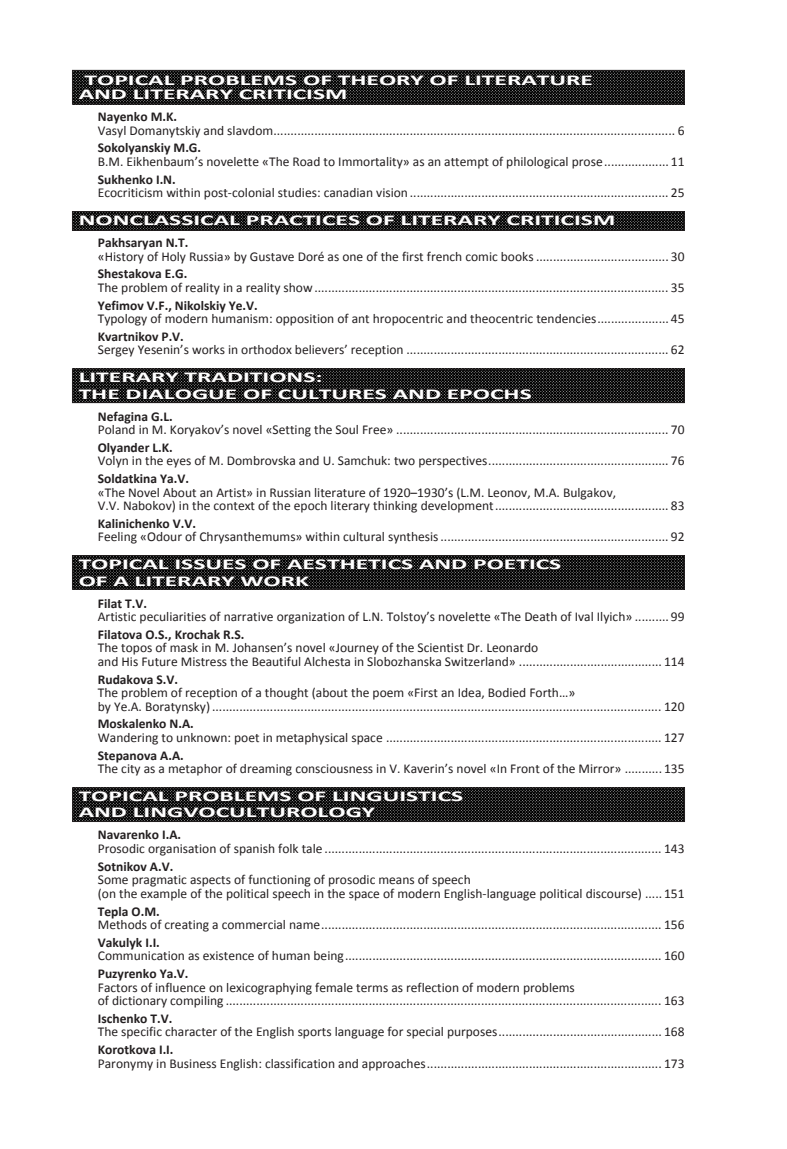
<style>
.page{position:relative;width:787px;height:1149px;background:#fff}
.page>*{position:absolute;margin:0;border:0;box-sizing:border-box;transform-origin:0 0}
.содержание_рубрика{font:700 15px "Calibri";color:#fff;scale:1.7 1}
.Содержание{font:13.5px "Calibri";color:#231f20}
.Содержание_автор{font:700 13.5px "Calibri";color:#231f20}
</style>
<div class="page">
<img style="left:74px;top:789px;width:608px;height:30px">
<div style="left:72px;top:787px;width:612px;height:34px;border:1px solid #231f20"></div>
<img style="left:74px;top:557px;width:608px;height:30px">
<div style="left:72px;top:555px;width:612px;height:34px;border:1px solid #231f20"></div>
<img style="left:74px;top:213px;width:608px;height:15px">
<div style="left:72px;top:211px;width:612px;height:19px;border:1px solid #231f20"></div>
<img style="left:74px;top:72px;width:608px;height:30px">
<div style="left:72px;top:70px;width:612px;height:34px;border:1px solid #231f20"></div>
<img style="left:74px;top:371px;width:608px;height:29px">
<div style="left:72px;top:369px;width:612px;height:33px;border:1px solid #231f20"></div>
<svg style="left:430px;top:74px;width:28px;height:12px"></svg>
<svg style="left:465px;top:73px;width:127px;height:13px;background:#212020"></svg>
<svg style="left:78px;top:73px;width:346px;height:27px;background:#201f1f"></svg>
<svg style="left:80px;top:213px;width:280px;height:13px;background:#201f1f"></svg>
<svg style="left:366px;top:214px;width:29px;height:12px"></svg>
<svg style="left:401px;top:213px;width:213px;height:13px;background:#201e1f"></svg>
<svg style="left:78px;top:370px;width:363px;height:29px;background:#1f1e1f"></svg>
<svg style="left:447px;top:388px;width:85px;height:11px"></svg>
<svg style="left:474px;top:558px;width:87px;height:12px"></svg>
<svg style="left:78px;top:557px;width:389px;height:30px;background:#1f1e1f"></svg>
<svg style="left:78px;top:788px;width:385px;height:30px;background:#1f1f1f"></svg>
<p class="содержание_рубрика" style="left:84px;top:70px;width:300px">TOPICAL PROBLEMS OF THEORY OF LITERATURE</p>
<p class="содержание_рубрика" style="left:79px;top:84px;width:160px">AND LITERARY CRITICISM</p>
<p class="Содержание_автор" style="left:98px;top:108px;width:81px">Nayenko M.K.</p>
<p class="Содержание" style="left:98px;top:122px;width:588px">Vasyl Domanytskiy and slavdom...................................................................................................................... 6</p>
<p class="Содержание_автор" style="left:98px;top:139px;width:105px">Sokolyanskiy M.G.</p>
<p class="Содержание" style="left:98px;top:153px;width:588px">B.M. Eikhenbaum’s novelette «The Road to Immortality» as an attempt of philological prose................... 11</p>
<p class="Содержание_автор" style="left:98px;top:170px;width:79px">Sukhenko I.N.</p>
<p class="Содержание" style="left:98px;top:184px;width:588px">Ecocriticism within post-colonial studies: canadian vision ............................................................................ 25</p>
<p class="содержание_рубрика" style="left:79px;top:210px;width:317px">NONCLASSICAL PRACTICES OF LITERARY CRITICISM</p>
<p class="Содержание_автор" style="left:98px;top:234px;width:92px">Pakhsaryan N.T.</p>
<p class="Содержание" style="left:98px;top:247px;width:588px">«History of Holy Russia» by Gustave Doré as one of the first french comic books ....................................... 30</p>
<p class="Содержание_автор" style="left:98px;top:265px;width:91px">Shestakova E.G.</p>
<p class="Содержание" style="left:98px;top:279px;width:588px">The problem of reality in a reality show........................................................................................................ 35</p>
<p class="Содержание_автор" style="left:98px;top:296px;width:161px">Yefimov V.F., Nikolskiy Ye.V.</p>
<p class="Содержание" style="left:98px;top:310px;width:588px">Typology of modern humanism: opposition of ant hropocentric and theocentric tendencies..................... 45</p>
<p class="Содержание_автор" style="left:98px;top:327px;width:88px">Kvartnikov P.V.</p>
<p class="Содержание" style="left:98px;top:341px;width:588px">Sergey Yesenin’s works in orthodox believers’ reception ............................................................................. 62</p>
<p class="содержание_рубрика" style="left:79px;top:367px;width:145px">LITERARY TRADITIONS:</p>
<p class="содержание_рубрика" style="left:79px;top:384px;width:268px">THE DIALOGUE OF CULTURES AND EPOCHS</p>
<p class="Содержание_автор" style="left:98px;top:407px;width:76px">Nefagina G.L.</p>
<p class="Содержание" style="left:98px;top:421px;width:588px">Poland in M. Koryakov’s novel «Setting the Soul Free» ................................................................................ 70</p>
<p class="Содержание_автор" style="left:98px;top:438px;width:76px">Olyander L.K.</p>
<p class="Содержание" style="left:98px;top:452px;width:588px">Volyn in the eyes of M. Dombrovska and U. Samchuk: two perspectives..................................................... 76</p>
<p class="Содержание_автор" style="left:98px;top:470px;width:93px">Soldatkina Ya.V.</p>
<p class="Содержание" style="left:98px;top:483px;width:520px">«The Novel About an Artist» in Russian literature of 1920–1930’s (L.M. Leonov, M.A. Bulgakov,</p>
<p class="Содержание" style="left:98px;top:497px;width:588px">V.V. Nabokov) in the context of the epoch literary thinking development................................................... 83</p>
<p class="Содержание_автор" style="left:98px;top:514px;width:100px">Kalinichenko V.V.</p>
<p class="Содержание" style="left:98px;top:528px;width:588px">Feeling «Odour of Chrysanthemums» within cultural synthesis................................................................... 92</p>
<p class="содержание_рубрика" style="left:79px;top:554px;width:285px">TOPICAL ISSUES OF AESTHETICS AND POETICS</p>
<p class="содержание_рубрика" style="left:79px;top:571px;width:137px">OF A LITERARY WORK</p>
<p class="Содержание_автор" style="left:98px;top:594px;width:51px">Filat T.V.</p>
<p class="Содержание" style="left:98px;top:608px;width:588px">Artistic peculiarities of narrative organization of L.N. Tolstoy’s novelette «The Death of Ival Ilyich» .......... 99</p>
<p class="Содержание_автор" style="left:98px;top:625px;width:148px">Filatova O.S., Krochak R.S.</p>
<p class="Содержание" style="left:98px;top:639px;width:442px">The topos of mask in M. Johansen’s novel «Journey of the Scientist Dr. Leonardo</p>
<p class="Содержание" style="left:98px;top:652px;width:588px">and His Future Mistress the Beautiful Alchesta in Slobozhanska Switzerland» .......................................... 114</p>
<p class="Содержание_автор" style="left:98px;top:670px;width:82px">Rudakova S.V.</p>
<p class="Содержание" style="left:98px;top:684px;width:479px">The problem of reception of a thought (about the poem «First an Idea, Bodied Forth…»</p>
<p class="Содержание" style="left:98px;top:697px;width:588px">by Ye.A. Boratynsky).................................................................................................................................... 120</p>
<p class="Содержание_автор" style="left:98px;top:715px;width:98px">Moskalenko N.A.</p>
<p class="Содержание" style="left:98px;top:728px;width:588px">Wandering to unknown: poet in metaphysical space ................................................................................. 127</p>
<p class="Содержание_автор" style="left:98px;top:746px;width:87px">Stepanova A.A.</p>
<p class="Содержание" style="left:98px;top:760px;width:588px">The city as a metaphor of dreaming consciousness in V. Kaverin’s novel «In Front of the Mirror» ........... 135</p>
<p class="содержание_рубрика" style="left:79px;top:786px;width:228px">TOPICAL PROBLEMS OF LINGUISTICS</p>
<p class="содержание_рубрика" style="left:79px;top:802px;width:176px">AND LINGVOCULTUROLOGY</p>
<p class="Содержание_автор" style="left:98px;top:826px;width:85px">Navarenko I.A.</p>
<p class="Содержание" style="left:98px;top:839px;width:588px">Prosodic organisation of spanish folk tale ................................................................................................... 143</p>
<p class="Содержание_автор" style="left:98px;top:857px;width:77px">Sotnikov А.V.</p>
<p class="Содержание" style="left:98px;top:870px;width:374px">Some pragmatic aspects of functioning of prosodic means of speech</p>
<p class="Содержание" style="left:98px;top:884px;width:588px">(on the example of the political speech in the space of modern English-language political discourse) ..... 151</p>
<p class="Содержание_автор" style="left:98px;top:902px;width:63px">Tepla O.M.</p>
<p class="Содержание" style="left:98px;top:915px;width:588px">Methods of creating a commercial name.................................................................................................... 156</p>
<p class="Содержание_автор" style="left:98px;top:933px;width:64px">Vakulyk I.I.</p>
<p class="Содержание" style="left:98px;top:946px;width:588px">Communication as existence of human being............................................................................................. 160</p>
<p class="Содержание_автор" style="left:98px;top:964px;width:92px">Puzyrenko Ya.V.</p>
<p class="Содержание" style="left:98px;top:978px;width:478px">Factors of influence on lexicographying female terms as reflection of modern problems</p>
<p class="Содержание" style="left:98px;top:991px;width:588px">of dictionary compiling ................................................................................................................................ 163</p>
<p class="Содержание_автор" style="left:98px;top:1009px;width:76px">Ischenko T.V.</p>
<p class="Содержание" style="left:98px;top:1022px;width:588px">The specific character of the English sports language for special purposes................................................ 168</p>
<p class="Содержание_автор" style="left:98px;top:1040px;width:77px">Korotkova I.I.</p>
<p class="Содержание" style="left:98px;top:1054px;width:588px">Paronymy in Business English: classification and approaches..................................................................... 173</p>
</div>
